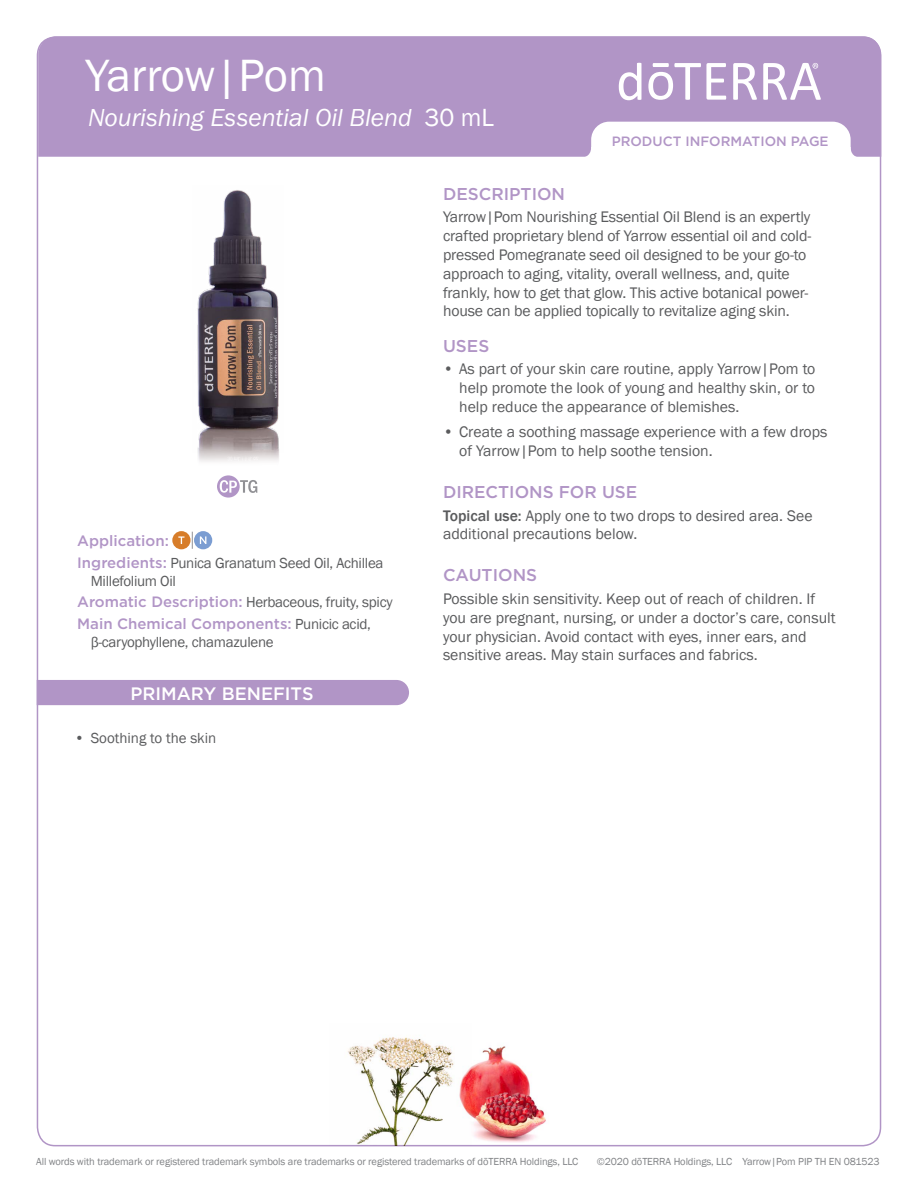
<style>
.page{position:relative;width:918px;height:1188px;background:#fff}
.page>*{position:absolute;margin:0;border:0;box-sizing:border-box;transform-origin:0 0}
.t1{font:46.5px "Franklin Gothic";letter-spacing:-.015em;color:#fff}
.t2{font:25.5px "Franklin Gothic URW Boo Ita";color:#fff}
.t3{font:500 18px "Gotham";color:#fff}
.t4{font:500 17.1px "Gotham";color:#b195c6}
.t5{font:15.75px/18.9px "Franklin Gothic";color:#5a5b5d}
.t6{font:15px/18px "Franklin Gothic";letter-spacing:-.02em;color:#5a5b5d}
.t7{font:500 15px "Gotham";color:#b195c6}
.t8{font:15px "Franklin Gothic";color:#5a5b5d}
.t9{font:500 13.5px "Gotham";color:#b195c6}
.t10{font:10.5px "Franklin Gothic";letter-spacing:-.01em;color:#808285}
.s1{font-family:"Franklin Gothic"}
.s2{font-family:"Gotham";font-weight:500;color:#b195c6}
.s3{font-family:"Franklin Gothic";font-weight:400;color:#5a5b5d}
.s4{font-weight:500}
</style>
<div class="page">
<div style="left:38px;top:36px;width:843px;height:121px;background:#b195c6"></div>
<svg style="left:733px;top:63px;width:24px;height:37px"></svg>
<svg style="left:648px;top:63px;width:78px;height:37px"></svg>
<svg style="left:619px;top:63px;width:22px;height:37px"></svg>
<svg style="left:763px;top:63px;width:58px;height:37px"></svg>
<svg style="left:581px;top:122px;width:280px;height:35px"></svg>
<img style="left:197px;top:190px;width:82px;height:303px">
<img style="left:471px;top:1046px;width:75px;height:96px">
<img style="left:329px;top:1037px;width:142px;height:109px">
<svg style="left:192px;top:532px;width:1px;height:17px"></svg>
<div style="left:172px;top:531px;width:19px;height:18px;background:#d77d2a;border-radius:50%"></div>
<svg style="left:178px;top:536px;width:6px;height:8px"></svg>
<div style="left:194px;top:531px;width:18px;height:18px;background:#7b9dd2;border-radius:50%"></div>
<svg style="left:200px;top:536px;width:6px;height:8px"></svg>
<div style="left:37px;top:680px;width:372px;height:25px;background:#b195c6"></div>
<svg style="left:217px;top:475px;width:40px;height:23px"></svg>
<h1 class="t1" style="left:85px;top:47px;width:242px">Yarrow|Pom</h1>
<h2 class="t2" style="left:88px;top:101px;width:408px">Nourishing Essential Oil Blend <span class="s1">30 mL</span></h2>
<p class="t9" style="left:612px;top:132px;width:218px">PRODUCT INFORMATION PAGE</p>
<p class="t7" style="left:77px;top:531px;width:93px">Application:</p>
<p class="t6" style="left:91px;top:554px;width:294px;text-indent:-14px"><span class="s2">Ingredients:</span> Punica Granatum Seed Oil, Achillea<br>Millefolium Oil</p>
<p class="t6" style="left:77px;top:593px;width:317px"><span class="s2">Aromatic Description:</span> Herbaceous, fruity, spicy</p>
<p class="t7" style="left:77px;top:613px;width:295px">Main Chemical Components: <span class="s3">Punicic acid,</span></p>
<p class="t6" style="left:91px;top:633px;width:184px">β-caryophyllene, chamazulene</p>
<p class="t3" style="left:130px;top:682px;width:185px">PRIMARY BENEFITS</p>
<p class="t8" style="left:75px;top:729px;width:143px">• Soothing to the skin</p>
<p class="t4" style="left:443px;top:182px;width:124px">DESCRIPTION</p>
<p class="t5" style="left:443px;top:208px;width:370px">Yarrow|Pom Nourishing Essential Oil Blend is an expertly crafted proprietary blend of Yarrow essential oil and cold&shy;pressed Pomegranate seed oil designed to be your go-to approach to aging, vitality, overall wellness, and, quite frankly, how to get that glow. This active botanical power&shy;house can be applied topically to revitalize aging skin.</p>
<p class="t4" style="left:443px;top:334px;width:48px">USES</p>
<p class="t5" style="left:459px;top:360px;width:358px;text-align:justify;text-indent:-16px">• As part of your skin care routine, apply Yarrow|Pom to help promote the look of young and healthy skin, or to help reduce the appearance of blemishes.</p>
<p class="t5" style="left:459px;top:423px;width:370px;text-indent:-16px">• Create a soothing massage experience with a few drops of Yarrow|Pom to help soothe tension.</p>
<p class="t4" style="left:443px;top:481px;width:196px">DIRECTIONS FOR USE</p>
<p class="t5" style="left:443px;top:506px;width:371px"><span class="s4">Topical use:</span> Apply one to two drops to desired area. See additional precautions below.</p>
<p class="t4" style="left:443px;top:564px;width:96px">CAUTIONS</p>
<p class="t5" style="left:443px;top:589px;width:394px">Possible skin sensitivity. Keep out of reach of children. If you are pregnant, nursing, or under a doctor’s care, consult your physician. Avoid contact with eyes, inner ears, and sensitive areas. May stain surfaces and fabrics.</p>
<p class="t10" style="left:36px;top:1155px;width:544px">All words with trademark or registered trademark symbols are trademarks or registered trademarks of dōTERRA Holdings, LLC</p>
<p class="t10" style="left:597px;top:1155px;width:285px">©2020 dōTERRA Holdings, LLC Yarrow|Pom PIP TH EN 081523</p>
</div>
